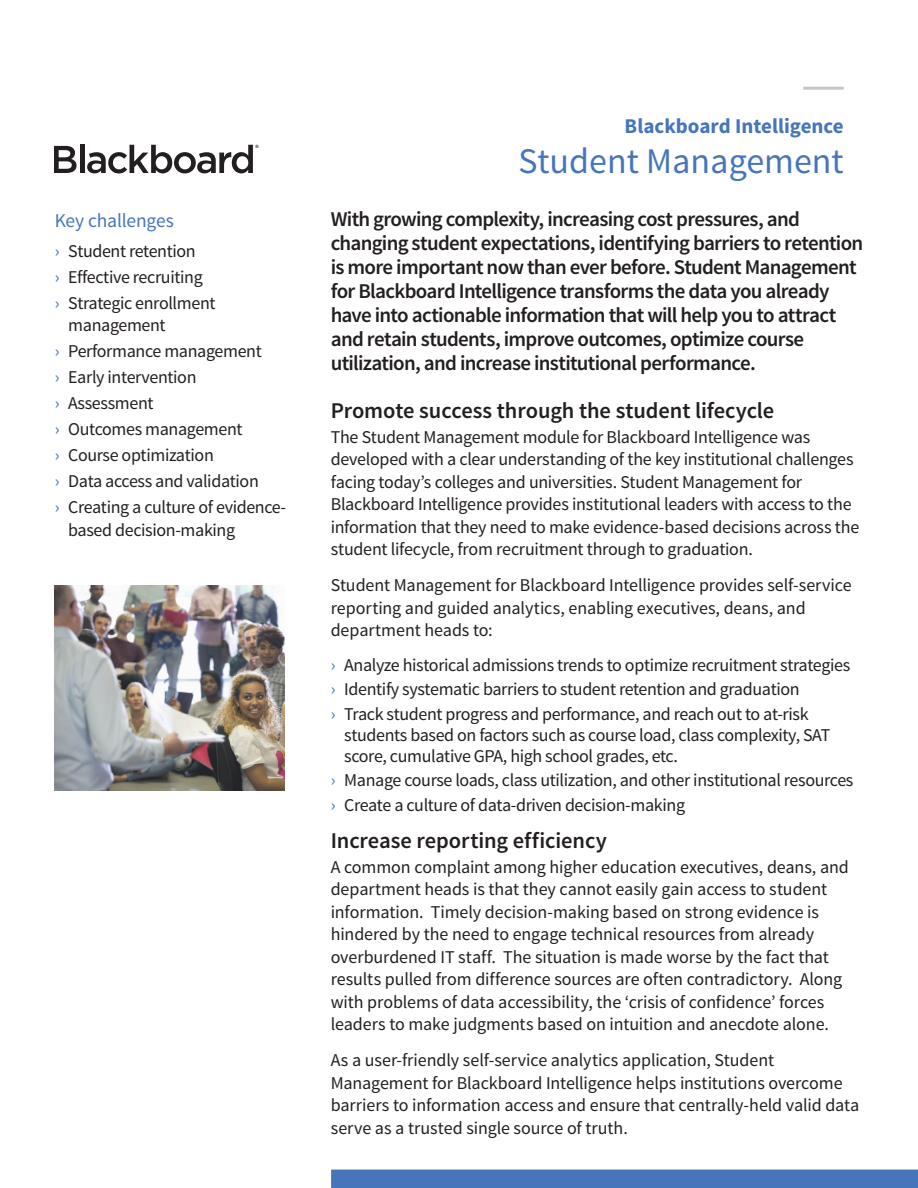
<style>
.page{position:relative;width:918px;height:1188px;background:#fff}
.page>*{position:absolute;margin:0;border:0;box-sizing:border-box;transform-origin:0 0}
.Mainhead{font:36px "Source Sans Pro";color:#4675bb}
.Subhead_-_h3{font:600 22.5px "Source Sans Pro";letter-spacing:-.005em;color:#231f20}
.Lead_paragraph{font:600 21px/24px "Source Sans Pro";letter-spacing:-.035em;color:#231f20}
.Mainhead-2{font:700 21px "Source Sans Pro";color:#4675bb}
.Subhead_-_h4{font:19.5px "Source Sans Pro";letter-spacing:-.01em;color:#4675bb}
.Paragraph{font:18px/22.5px "Source Sans Pro";letter-spacing:-.015em;color:#231f20}
.s1{color:#4675bb}
</style>
<div class="page">
<div style="left:331px;top:1170px;width:587px;height:18px;background:#4675bb"></div>
<hr style="left:803px;top:87px;width:41px;height:3px;background:#c6c6c5">
<svg style="left:54px;top:146px;width:23px;height:27px"></svg>
<hr style="left:80px;top:145px;width:4px;height:28px;background:#231f20">
<svg style="left:87px;top:145px;width:172px;height:28px"></svg>
<img style="left:54px;top:586px;width:231px;height:205px">
<h3 class="Subhead_-_h4" style="left:55px;top:209px;width:121px">Key challenges</h3>
<p class="Paragraph" style="left:55px;top:240px;width:143px"><span class="s1">›</span> Student retention</p>
<p class="Paragraph" style="left:55px;top:266px;width:150px"><span class="s1">›</span> Effective recruiting</p>
<p class="Paragraph" style="left:68px;top:292px;width:149px;text-indent:-14px"><span class="s1">›</span> Strategic enrollment management</p>
<p class="Paragraph" style="left:55px;top:340px;width:209px"><span class="s1">›</span> Performance management</p>
<p class="Paragraph" style="left:55px;top:366px;width:143px"><span class="s1">›</span> Early intervention</p>
<p class="Paragraph" style="left:55px;top:392px;width:100px"><span class="s1">›</span> Assessment</p>
<p class="Paragraph" style="left:55px;top:418px;width:189px"><span class="s1">›</span> Outcomes management</p>
<p class="Paragraph" style="left:55px;top:444px;width:161px"><span class="s1">›</span> Course optimization</p>
<p class="Paragraph" style="left:55px;top:470px;width:206px"><span class="s1">›</span> Data access and validation</p>
<p class="Paragraph" style="left:68px;top:496px;width:219px;text-indent:-14px"><span class="s1">›</span> Creating a culture of evidence&shy;based decision-making</p>
<h1 class="Mainhead-2" style="left:625px;top:112px;width:221px">Blackboard Intelligence</h1>
<h1 class="Mainhead" style="left:519px;top:139px;width:327px">Student Management</h1>
<p class="Lead_paragraph" style="left:331px;top:208px;width:534px">With growing complexity, increasing cost pressures, and changing student expectations, identifying barriers to retention is more important now than ever before. Student Management for Blackboard Intelligence transforms the data you already have into actionable information that will help you to attract and retain students, improve outcomes, optimize course utilization, and increase institutional performance.</p>
<h2 class="Subhead_-_h3" style="left:331px;top:396px;width:445px">Promote success through the student lifecycle</h2>
<p class="Paragraph" style="left:331px;top:426px;width:530px">The Student Management module for Blackboard Intelligence was developed with a clear understanding of the key institutional challenges facing today’s colleges and universities. Student Management for Blackboard Intelligence provides institutional leaders with access to the information that they need to make evidence-based decisions across the student lifecycle, from recruitment through to graduation.</p>
<p class="Paragraph" style="left:331px;top:574px;width:523px">Student Management for Blackboard Intelligence provides self-service reporting and guided analytics, enabling executives, deans, and department heads to:</p>
<p class="Paragraph" style="left:331px;top:654px;width:521px"><span class="s1">›</span> Analyze historical admissions trends to optimize recruitment strategies</p>
<p class="Paragraph" style="left:331px;top:678px;width:471px"><span class="s1">›</span> Identify systematic barriers to student retention and graduation</p>
<p class="Paragraph" style="left:344px;top:703px;width:488px;line-height:21px;text-indent:-14px"><span class="s1">›</span> Track student progress and performance, and reach out to at-risk students based on factors such as course load, class complexity, SAT score, cumulative GPA, high school grades, etc.</p>
<p class="Paragraph" style="left:331px;top:769px;width:524px"><span class="s1">›</span> Manage course loads, class utilization, and other institutional resources</p>
<p class="Paragraph" style="left:331px;top:794px;width:356px"><span class="s1">›</span> Create a culture of data-driven decision-making</p>
<h2 class="Subhead_-_h3" style="left:331px;top:826px;width:278px">Increase reporting efficiency</h2>
<p class="Paragraph" style="left:331px;top:856px;width:520px">A common complaint among higher education executives, deans, and department heads is that they cannot easily gain access to student information. Timely decision-making based on strong evidence is hindered by the need to engage technical resources from already overburdened IT staff. The situation is made worse by the fact that results pulled from difference sources are often contradictory. Along with problems of data accessibility, the ‘crisis of confidence’ forces leaders to make judgments based on intuition and anecdote alone.</p>
<p class="Paragraph" style="left:331px;top:1050px;width:530px">As a user-friendly self-service analytics application, Student Management for Blackboard Intelligence helps institutions overcome barriers to information access and ensure that centrally-held valid data serve as a trusted single source of truth.</p>
</div>
